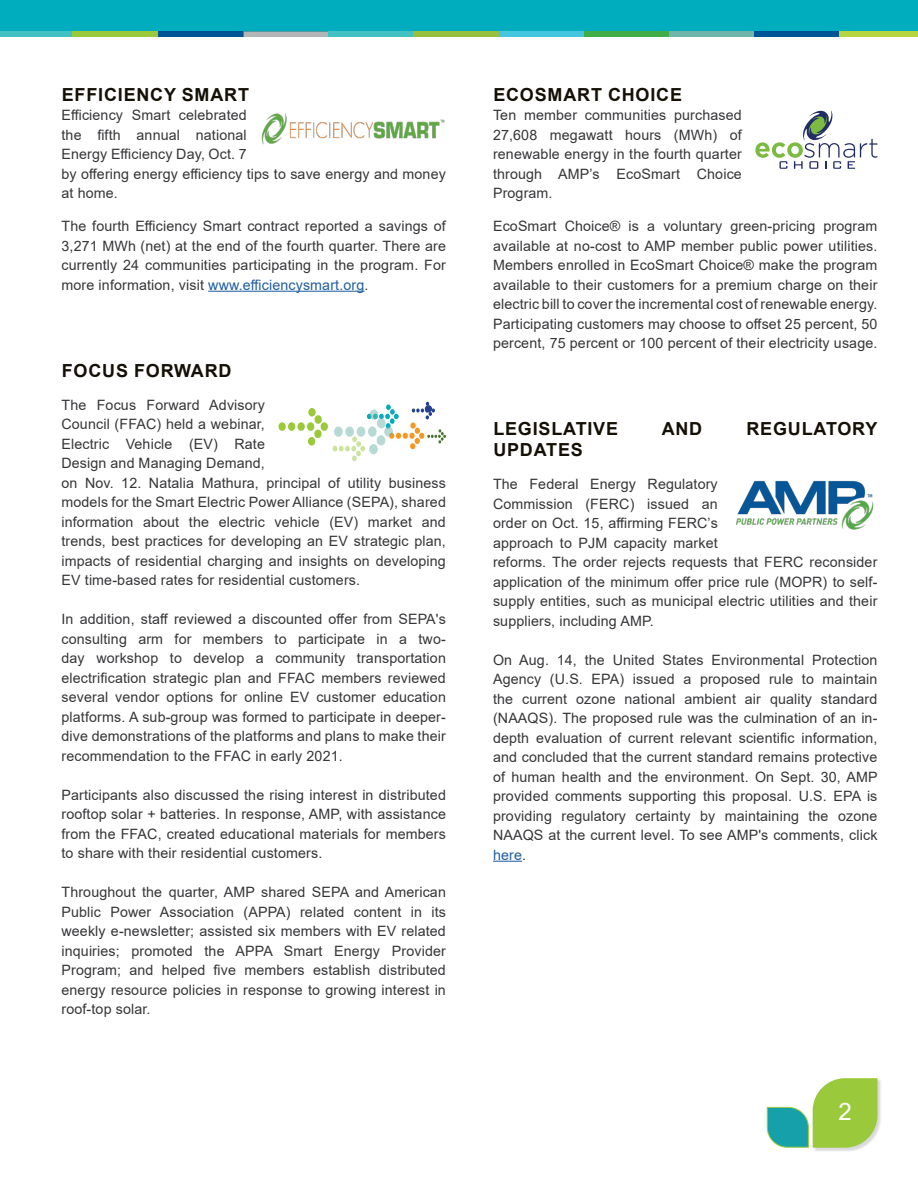
<style>
.page{position:relative;width:918px;height:1188px;background:#fff}
.page>*{position:absolute;margin:0;border:0;box-sizing:border-box;transform-origin:0 0}
.t1{font:24px "Arial";color:#fff}
.t2{font:700 18px "Arial";letter-spacing:.045em;color:#141006}
.t3{font:14.25px/19.5px "Arial";letter-spacing:.01em;color:#363639;text-align:justify}
.s1{color:#215e9e}
</style>
<div class="page">
<div style="left:0;top:0;width:918px;height:32px;background:#00adbf"></div>
<div style="left:0;top:32px;width:73px;height:5px;background:#41c1c2"></div>
<div style="left:73px;top:32px;width:85px;height:5px;background:#9aca3c"></div>
<div style="left:158px;top:32px;width:85px;height:5px;background:#005596"></div>
<div style="left:243px;top:32px;width:86px;height:5px;background:#b2b4b5"></div>
<div style="left:329px;top:32px;width:85px;height:5px;background:#41c1c2"></div>
<div style="left:414px;top:32px;width:85px;height:5px;background:#97c03f"></div>
<div style="left:499px;top:32px;width:85px;height:5px;background:#45c5e0"></div>
<div style="left:584px;top:32px;width:85px;height:5px;background:#41ad49"></div>
<div style="left:669px;top:32px;width:86px;height:5px;background:#71b5aa"></div>
<div style="left:755px;top:32px;width:85px;height:5px;background:#005596"></div>
<div style="left:840px;top:32px;width:78px;height:5px;background:#b8d541"></div>
<hr style="left:208px;top:291px;width:157px;height:1px;background:#215e9e">
<svg style="left:493px;top:861px;width:29px;height:1px"></svg>
<svg style="left:755px;top:110px;width:123px;height:59px"></svg>
<img style="left:736px;top:480px;width:138px;height:49px">
<div style="left:321px;top:422px;width:7px;height:9px;background:#9aca3c;border-radius:50%"></div>
<div style="left:315px;top:415px;width:7px;height:9px;background:#9aca3c;border-radius:50%"></div>
<div style="left:308px;top:408px;width:8px;height:9px;background:#9aca3c;border-radius:50%"></div>
<div style="left:314px;top:430px;width:8px;height:8px;background:#9aca3c;border-radius:50%"></div>
<div style="left:308px;top:437px;width:7px;height:9px;background:#9aca3c;border-radius:50%"></div>
<div style="left:307px;top:422px;width:7px;height:9px;background:#9aca3c;border-radius:50%"></div>
<div style="left:297px;top:422px;width:8px;height:9px;background:#9aca3c;border-radius:50%"></div>
<div style="left:288px;top:422px;width:7px;height:9px;background:#9aca3c;border-radius:50%"></div>
<div style="left:278px;top:422px;width:8px;height:9px;background:#9aca3c;border-radius:50%"></div>
<svg style="left:333px;top:402px;width:113px;height:59px"></svg>
<img style="left:261px;top:113px;width:184px;height:32px">
<div style="left:813px;top:1079px;width:69px;height:73px;background:#000;opacity:.15"></div>
<svg style="left:766px;top:1078px;width:112px;height:71px"></svg>
<p class="t2" style="left:62px;top:82px;width:189px">EFFICIENCY SMART</p>
<p class="t3" style="left:62px;top:105px;width:386px;text-align:left">Efficiency Smart celebrated<br>the fifth annual national<br>Energy Efficiency Day, Oct. 7<br>by offering energy efficiency tips to save energy and money at home.</p>
<p class="t3" style="left:62px;top:216px;width:386px">The fourth Efficiency Smart contract reported a savings of 3,271 MWh (net) at the end of the fourth quarter. There are currently 24 communities participating in the program. For more information, visit <span class="s1">www.efficiencysmart.org</span>.</p>
<p class="t2" style="left:62px;top:358px;width:171px">FOCUS FORWARD</p>
<p class="t3" style="left:62px;top:395px;width:386px;text-align:left">The Focus Forward Advisory<br>Council (FFAC) held a webinar,<br>Electric Vehicle (EV) Rate<br>Design and Managing Demand,<br>on Nov. 12. Natalia Mathura, principal of utility business models for the Smart Electric Power Alliance (SEPA), shared information about the electric vehicle (EV) market and trends, best practices for developing an EV strategic plan, impacts of residential charging and insights on developing EV time-based rates for residential customers.</p>
<p class="t3" style="left:62px;top:609px;width:386px">In addition, staff reviewed a discounted offer from SEPA's consulting arm for members to participate in a two&shy;day workshop to develop a community transportation electrification strategic plan and FFAC members reviewed several vendor options for online EV customer education platforms. A sub-group was formed to participate in deeper&shy;dive demonstrations of the platforms and plans to make their recommendation to the FFAC in early 2021.</p>
<p class="t3" style="left:62px;top:785px;width:386px">Participants also discussed the rising interest in distributed rooftop solar + batteries. In response, AMP, with assistance from the FFAC, created educational materials for members to share with their residential customers.</p>
<p class="t3" style="left:62px;top:882px;width:386px">Throughout the quarter, AMP shared SEPA and American Public Power Association (APPA) related content in its weekly e-newsletter; assisted six members with EV related inquiries; promoted the APPA Smart Energy Provider Program; and helped five members establish distributed energy resource policies in response to growing interest in roof-top solar.</p>
<p class="t2" style="left:493px;top:82px;width:190px">ECOSMART CHOICE</p>
<p class="t3" style="left:493px;top:105px;width:250px">Ten member communities purchased 27,608 megawatt hours (MWh) of renewable energy in the fourth quarter through AMP’s EcoSmart Choice Program.</p>
<p class="t3" style="left:493px;top:216px;width:386px">EcoSmart Choice® is a voluntary green-pricing program available at no-cost to AMP member public power utilities.<br>Members enrolled in EcoSmart Choice® make the program available to their customers for a premium charge on their electric bill to cover the incremental cost of renewable energy.<br>Participating customers may choose to offset 25 percent, 50 percent, 75 percent or 100 percent of their electricity usage.</p>
<p class="t2" style="left:493px;top:416px;width:126px">LEGISLATIVE</p>
<p class="t2" style="left:662px;top:416px;width:42px">AND</p>
<p class="t2" style="left:747px;top:416px;width:132px">REGULATORY</p>
<p class="t2" style="left:493px;top:437px;width:91px">UPDATES</p>
<p class="t3" style="left:493px;top:474px;width:386px;text-align:left">The Federal Energy Regulatory<br>Commission (FERC) issued an<br>order on Oct. 15, affirming FERC’s<br>approach to PJM capacity market<br>reforms. The order rejects requests that FERC reconsider application of the minimum offer price rule (MOPR) to self&shy;supply entities, such as municipal electric utilities and their suppliers, including AMP.</p>
<p class="t3" style="left:493px;top:650px;width:386px">On Aug. 14, the United States Environmental Protection Agency (U.S. EPA) issued a proposed rule to maintain the current ozone national ambient air quality standard (NAAQS). The proposed rule was the culmination of an in&shy;depth evaluation of current relevant scientific information, and concluded that the current standard remains protective of human health and the environment. On Sept. 30, AMP provided comments supporting this proposal. U.S. EPA is providing regulatory certainty by maintaining the ozone NAAQS at the current level. To see AMP's comments, click <span class="s1">here</span>.</p>
<h1 class="t1" style="left:838px;top:1095px;width:15px">2</h1>
</div>
